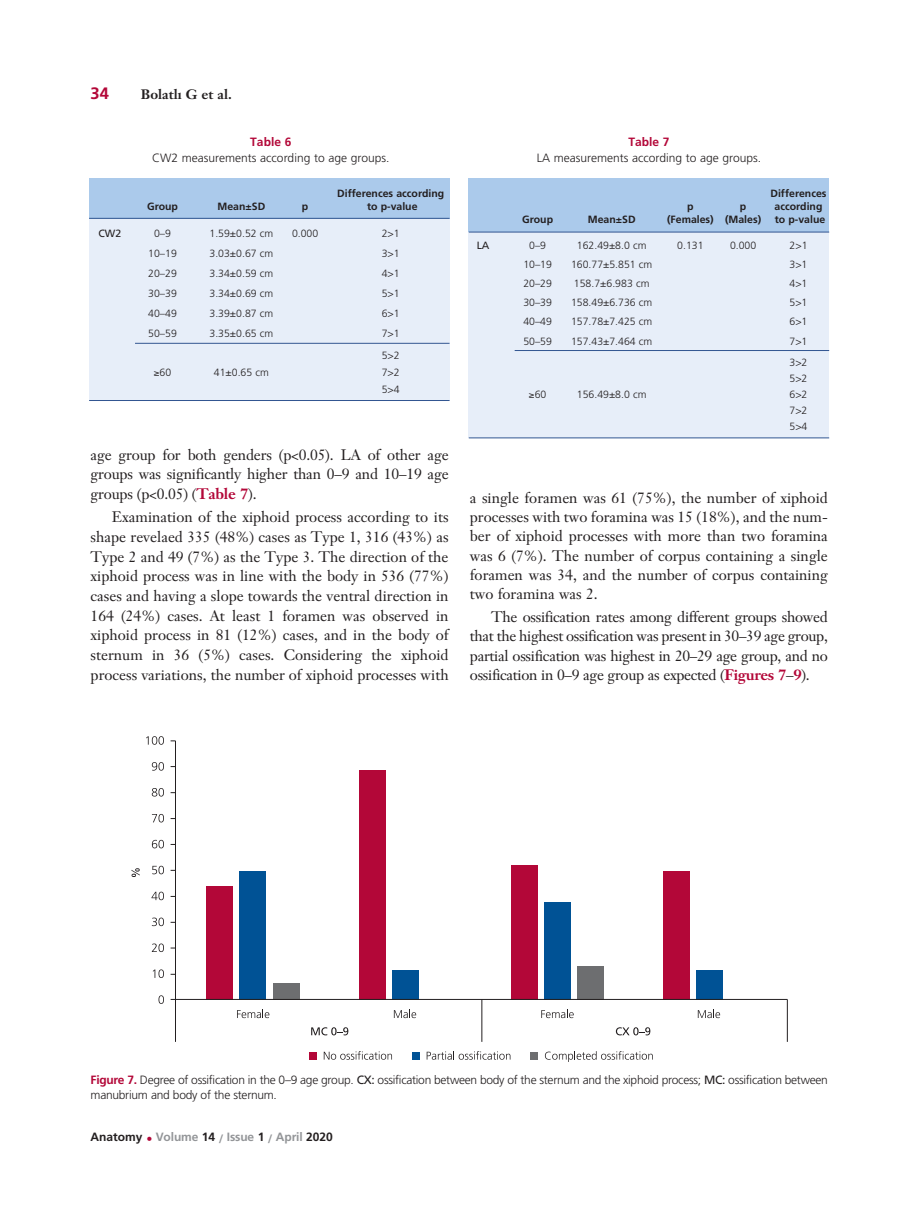
<style>
.page{position:relative;width:919px;height:1217px;background:#fff}
.page>*{position:absolute;margin:0;border:0;box-sizing:border-box;transform-origin:0 0}
.t1{font:700 16.5px "Frutiger";color:#b30738}
.t2{font:15px/19.6px "Janson Text";letter-spacing:-.005em;color:#231f20;text-align:justify}
.t3{font:700 13.5px "Janson Text";color:#231f20}
.t4{font:300 12px/15px "Frutiger";letter-spacing:-.02em;color:#231f20}
.t5{font:300 12px/16.8px "Frutiger";color:#231f20;text-align:center}
.t6{font:700 12px "Frutiger";letter-spacing:-.01em;color:#939598}
.t7{font:300 10.5px/16.2px "Frutiger";color:#231f20}
.t8{font:700 10.5px "Frutiger";color:#231f20}
.t9{font:10.5px "Frutiger";color:#231f20}
.s1{font-weight:700;color:#b30738}
.s2{font-weight:400}
.s3{color:#231f20}
.s4{color:#b30738}
</style>
<div class="page">
<hr style="left:175px;top:740px;width:1px;height:301px;background:#231f20">
<hr style="left:481px;top:999px;width:1px;height:42px;background:#231f20">
<hr style="left:786px;top:999px;width:1px;height:42px;background:#231f20">
<svg style="left:153px;top:969px;width:11px;height:8px"></svg>
<svg style="left:152px;top:943px;width:12px;height:8px"></svg>
<svg style="left:152px;top:917px;width:12px;height:8px"></svg>
<svg style="left:151px;top:891px;width:13px;height:9px"></svg>
<svg style="left:152px;top:865px;width:12px;height:9px"></svg>
<svg style="left:152px;top:839px;width:12px;height:9px"></svg>
<svg style="left:152px;top:814px;width:12px;height:8px"></svg>
<svg style="left:152px;top:788px;width:12px;height:8px"></svg>
<svg style="left:152px;top:762px;width:12px;height:8px"></svg>
<svg style="left:146px;top:736px;width:18px;height:8px"></svg>
<svg style="left:158px;top:995px;width:6px;height:8px"></svg>
<svg style="left:131px;top:868px;width:9px;height:8px"></svg>
<svg style="left:541px;top:1009px;width:32px;height:8px"></svg>
<svg style="left:697px;top:1009px;width:23px;height:8px"></svg>
<svg style="left:237px;top:1009px;width:32px;height:8px"></svg>
<svg style="left:394px;top:1009px;width:22px;height:8px"></svg>
<svg style="left:311px;top:1027px;width:37px;height:8px"></svg>
<svg style="left:615px;top:1027px;width:35px;height:8px"></svg>
<div style="left:206px;top:886px;width:27px;height:113px;background:#b30738"></div>
<div style="left:239px;top:870px;width:27px;height:129px;background:#005295"></div>
<div style="left:273px;top:982px;width:26px;height:17px;background:#6d6e70"></div>
<div style="left:359px;top:770px;width:26px;height:229px;background:#b30738"></div>
<div style="left:392px;top:969px;width:26px;height:30px;background:#005295"></div>
<div style="left:510px;top:864px;width:27px;height:135px;background:#b30738"></div>
<div style="left:543px;top:901px;width:27px;height:98px;background:#005295"></div>
<div style="left:577px;top:965px;width:27px;height:34px;background:#6d6e70"></div>
<div style="left:663px;top:870px;width:27px;height:129px;background:#b30738"></div>
<div style="left:696px;top:969px;width:27px;height:30px;background:#005295"></div>
<div style="left:309px;top:1052px;width:7px;height:7px;background:#b30738"></div>
<svg style="left:324px;top:1051px;width:68px;height:8px"></svg>
<div style="left:412px;top:1052px;width:7px;height:7px;background:#005295"></div>
<svg style="left:426px;top:1051px;width:84px;height:8px"></svg>
<div style="left:530px;top:1052px;width:8px;height:7px;background:#6d6e70"></div>
<svg style="left:545px;top:1051px;width:107px;height:10px"></svg>
<hr style="left:175px;top:998px;width:612px;height:1px;background:#231f20">
<div style="left:89px;top:204px;width:360px;height:196px;background:#e7eef9"></div>
<div style="left:89px;top:178px;width:360px;height:40px;background:#abcaeb"></div>
<hr style="left:89px;top:218px;width:360px;height:1px;background:#325691">
<hr style="left:135px;top:343px;width:314px;height:1px;background:#325691">
<div style="left:468px;top:204px;width:361px;height:233px;background:#e7eef9"></div>
<div style="left:468px;top:178px;width:361px;height:54px;background:#abcaeb"></div>
<hr style="left:468px;top:437px;width:361px;height:1px;background:#325691">
<hr style="left:514px;top:350px;width:315px;height:1px;background:#325691">
<hr style="left:468px;top:232px;width:361px;height:1px;background:#325691">
<hr style="left:89px;top:400px;width:360px;height:1px;background:#325691">
<p class="t1" style="left:91px;top:87px;width:20px">34</p>
<p class="t3" style="left:141px;top:89px;width:92px">Bolatl› G et al.</p>
<p class="t5" style="left:152px;top:134px;width:238px"><span class="s1">Table 6<br></span>CW2 measurements according to age groups.</p>
<p class="t8" style="left:337px;top:189px;width:109px">Differences according</p>
<p class="t8" style="left:147px;top:202px;width:32px">Group</p>
<p class="t8" style="left:217px;top:202px;width:49px">Mean±SD</p>
<p class="t8" style="left:302px;top:202px;width:8px">p</p>
<p class="t8" style="left:367px;top:202px;width:52px">to p-value</p>
<p class="t9" style="left:98px;top:228px;width:24px">CW2</p>
<p class="t7" style="left:154px;top:225px;width:18px">0–9</p>
<p class="t7" style="left:209px;top:225px;width:65px">1.59±0.52 cm</p>
<p class="t7" style="left:292px;top:225px;width:28px">0.000</p>
<p class="t7" style="left:382px;top:225px;width:19px">2&gt;1</p>
<p class="t7" style="left:148px;top:245px;width:30px">10–19</p>
<p class="t7" style="left:209px;top:245px;width:65px">3.03±0.67 cm</p>
<p class="t7" style="left:382px;top:245px;width:19px">3&gt;1</p>
<p class="t7" style="left:148px;top:265px;width:30px">20–29</p>
<p class="t7" style="left:209px;top:265px;width:65px">3.34±0.59 cm</p>
<p class="t7" style="left:382px;top:265px;width:19px">4&gt;1</p>
<p class="t7" style="left:148px;top:285px;width:30px">30–39</p>
<p class="t7" style="left:209px;top:285px;width:65px">3.34±0.69 cm</p>
<p class="t7" style="left:382px;top:285px;width:19px">5&gt;1</p>
<p class="t7" style="left:148px;top:305px;width:30px">40–49</p>
<p class="t7" style="left:209px;top:305px;width:65px">3.39±0.87 cm</p>
<p class="t7" style="left:382px;top:305px;width:19px">6&gt;1</p>
<p class="t7" style="left:148px;top:326px;width:30px">50–59</p>
<p class="t7" style="left:209px;top:326px;width:65px">3.35±0.65 cm</p>
<p class="t7" style="left:382px;top:323px;width:19px;line-height:22.2px">7&gt;1<br>5&gt;2</p>
<p class="t7" style="left:154px;top:365px;width:19px">≥60</p>
<p class="t7" style="left:214px;top:365px;width:57px">41±0.65 cm</p>
<p class="t7" style="left:382px;top:364px;width:19px;line-height:17.1px">7&gt;2<br>5&gt;4</p>
<p class="t2" style="left:91px;top:446px;width:359px">age group for both genders (p&lt;0.05). LA of other age groups was significantly higher than 0–9 and 10–19 age groups (p&lt;0.05) (<span class="s1">Table 7</span>).</p>
<p class="t2" style="left:91px;top:509px;width:359px;text-indent:21px">Examination of the xiphoid process according to its shape revelaed 335 (48%) cases as Type 1, 316 (43%) as Type 2 and 49 (7%) as the Type 3. The direction of the xiphoid process was in line with the body in 536 (77%) cases and having a slope towards the ventral direction in 164 (24%) cases. At least 1 foramen was observed in xiphoid process in 81 (12%) cases, and in the body of sternum in 36 (5%) cases. Considering the xiphoid process variations, the number of xiphoid processes with</p>
<p class="t5" style="left:537px;top:134px;width:226px"><span class="s1">Table 7<br></span>LA measurements according to age groups.</p>
<p class="t8" style="left:770px;top:189px;width:57px">Differences</p>
<p class="t8" style="left:687px;top:202px;width:8px">p</p>
<p class="t8" style="left:739px;top:202px;width:8px">p</p>
<p class="t8" style="left:774px;top:202px;width:49px">according</p>
<p class="t8" style="left:522px;top:215px;width:32px">Group</p>
<p class="t8" style="left:587px;top:215px;width:49px">Mean±SD</p>
<p class="t8" style="left:667px;top:215px;width:96px">(Females) (Males)</p>
<p class="t8" style="left:774px;top:215px;width:52px">to p-value</p>
<p class="t9" style="left:476px;top:241px;width:14px">LA</p>
<p class="t7" style="left:529px;top:238px;width:18px">0–9</p>
<p class="t7" style="left:577px;top:238px;width:71px">162.49±8.0 cm</p>
<p class="t7" style="left:677px;top:238px;width:28px">0.131</p>
<p class="t7" style="left:730px;top:238px;width:28px">0.000</p>
<p class="t7" style="left:789px;top:238px;width:19px">2&gt;1</p>
<p class="t7" style="left:523px;top:257px;width:30px">10–19</p>
<p class="t7" style="left:571px;top:257px;width:83px">160.77±5.851 cm</p>
<p class="t7" style="left:789px;top:257px;width:19px">3&gt;1</p>
<p class="t7" style="left:523px;top:276px;width:30px">20–29</p>
<p class="t7" style="left:574px;top:276px;width:77px">158.7±6.983 cm</p>
<p class="t7" style="left:789px;top:276px;width:19px">4&gt;1</p>
<p class="t7" style="left:523px;top:295px;width:30px">30–39</p>
<p class="t7" style="left:571px;top:295px;width:83px">158.49±6.736 cm</p>
<p class="t7" style="left:789px;top:295px;width:19px">5&gt;1</p>
<p class="t7" style="left:523px;top:314px;width:30px">40–49</p>
<p class="t7" style="left:571px;top:314px;width:83px">157.78±7.425 cm</p>
<p class="t7" style="left:789px;top:314px;width:19px">6&gt;1</p>
<p class="t7" style="left:523px;top:333px;width:30px">50–59</p>
<p class="t7" style="left:571px;top:333px;width:83px">157.43±7.464 cm</p>
<p class="t7" style="left:789px;top:331px;width:19px;line-height:21.3px">7&gt;1<br>3&gt;2</p>
<p class="t7" style="left:789px;top:371px;width:19px">5&gt;2</p>
<p class="t7" style="left:529px;top:387px;width:19px">≥60</p>
<p class="t7" style="left:577px;top:387px;width:71px">156.49±8.0 cm</p>
<p class="t7" style="left:789px;top:387px;width:19px;text-align:justify">6&gt;2<br>7&gt;2<br>5&gt;4</p>
<p class="t2" style="left:470px;top:490px;width:359px;line-height:19px">a single foramen was 61 (75%), the number of xiphoid processes with two foramina was 15 (18%), and the num&shy;ber of xiphoid processes with more than two foramina was 6 (7%). The number of corpus containing a single foramen was 34, and the number of corpus containing two foramina was 2.</p>
<p class="t2" style="left:470px;top:609px;width:359px;line-height:19px;text-indent:21px">The ossification rates among different groups showed that the highest ossification was present in 30–39 age group, partial ossification was highest in 20–29 age group, and no ossification in 0–9 age group as expected (<span class="s1">Figures 7</span>–<span class="s1">9</span>).</p>
<p class="t4" style="left:91px;top:1073px;width:738px"><span class="s1">Figure 7.</span> Degree of ossification in the 0–9 age group. <span class="s2">CX:</span> ossification between body of the sternum and the xiphoid process; <span class="s2">MC:</span> ossification between manubrium and body of the sternum.</p>
<p class="t6" style="left:91px;top:1132px;width:244px"><span class="s3">Anatomy</span> <span class="s4">•</span> Volume <span class="s3">14</span> / Issue <span class="s3">1</span> / April <span class="s3">2020</span></p>
</div>
